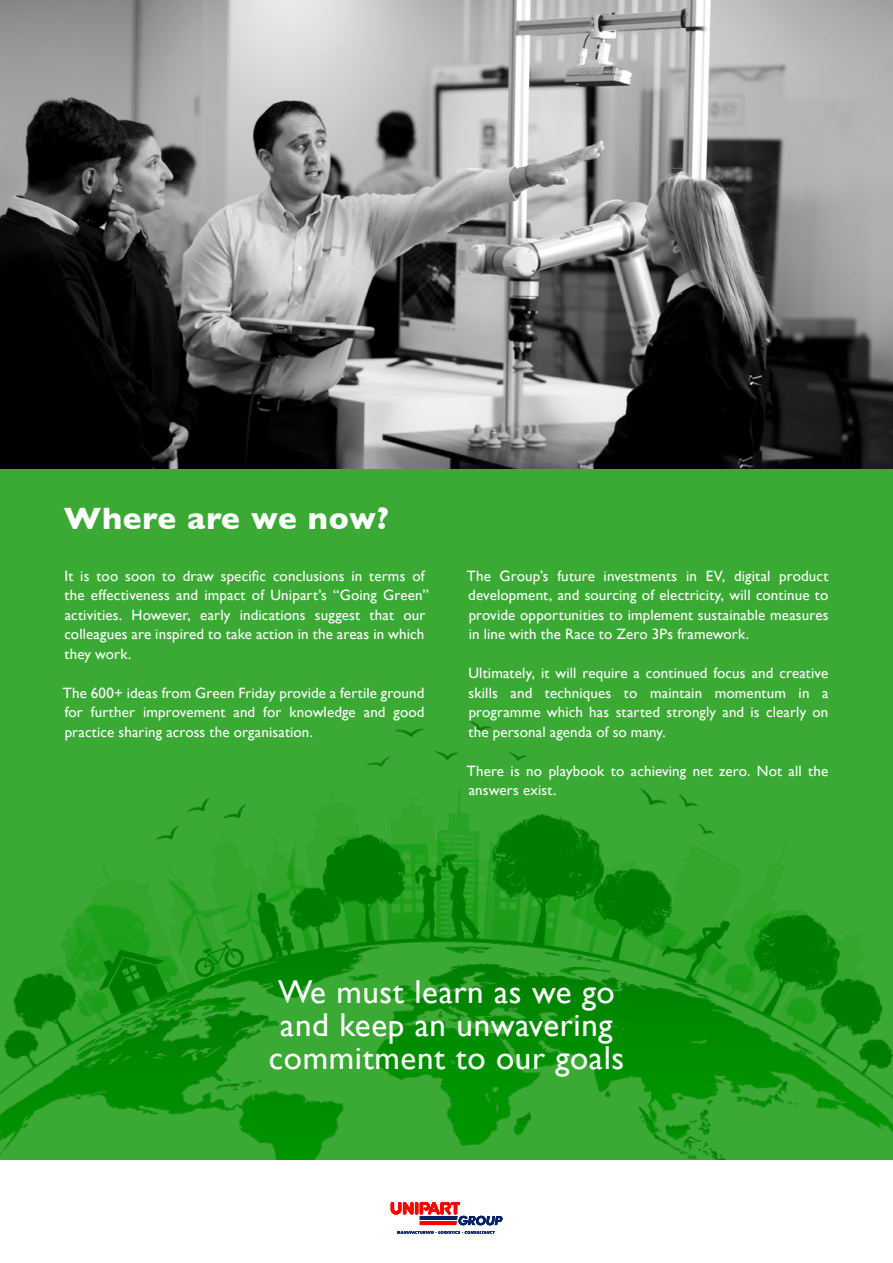
<style>
.page{position:relative;width:893px;height:1263px;background:#3aaa35}
.page>*{position:absolute;margin:0;border:0;box-sizing:border-box;transform-origin:0 0}
.t1{font:33px/33px "Gill Sans";letter-spacing:.02em;color:#fff;text-align:center}
.t2{font:700 31.5px "Gill Sans";letter-spacing:.025em;color:#fff}
.t3{font:15px/19.5px "Gill Sans";letter-spacing:.01em;color:#fff;text-align:justify}
</style>
<div class="page">
<img style="left:0;top:0;width:892px;height:468px">
<img style="left:0;top:720px;width:893px;height:441px">
<hr style="left:892px;top:0;width:1px;height:915px;background:#3aaa35">
<div style="left:0;top:1161px;width:893px;height:102px;background:#fff"></div>
<svg style="left:391px;top:1202px;width:111px;height:23px"></svg>
<svg style="left:397px;top:1231px;width:98px;height:3px"></svg>
<h2 class="t2" style="left:64px;top:493px;width:327px">Where are we now?</h2>
<p class="t3" style="left:64px;top:566px;width:366px;text-align:left">It is too soon to draw specific conclusions in terms of the effectiveness and impact of Unipart’s “Going Green” activities. However, early indications suggest that our colleagues are inspired to take action in the areas in which they work.</p>
<p class="t3" style="left:63px;top:683px;width:363px">The 600+ ideas from Green Friday provide a fertile ground for further improvement and for knowledge and good practice sharing across the organisation.</p>
<p class="t3" style="left:467px;top:565px;width:363px">The Group’s future investments in EV, digital product development, and sourcing of electricity, will continue to provide opportunities to implement sustainable measures in line with the Race to Zero 3Ps framework.</p>
<p class="t3" style="left:468px;top:663px;width:362px">Ultimately, it will require a continued focus and creative skills and techniques to maintain momentum in a programme which has started strongly and is clearly on the personal agenda of so many.</p>
<p class="t3" style="left:467px;top:760px;width:363px">There is no playbook to achieving net zero. Not all the answers exist.</p>
<h1 class="t1" style="left:269px;top:974px;width:357px">We must learn as we go and keep an unwavering commitment to our goals</h1>
</div>
